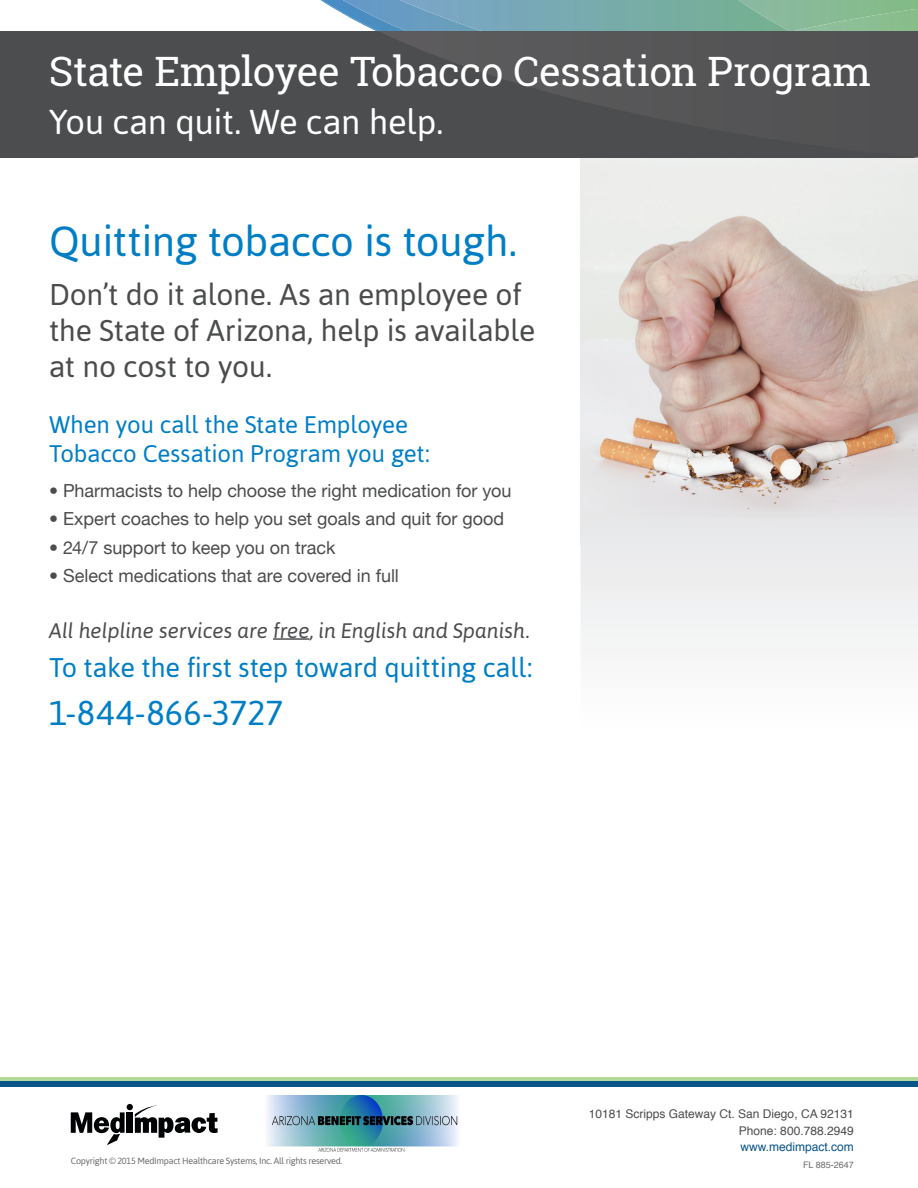
<style>
.page{position:relative;width:918px;height:1188px;background:#fff}
.page>*{position:absolute;margin:0;border:0;box-sizing:border-box;transform-origin:0 0}
.t1{font:42px "Asap";letter-spacing:-.015em;color:#007ec5}
.t2{font:40.5px "Roboto Slab";letter-spacing:-.015em;color:#fff}
.t3{font:34.5px "Asap";letter-spacing:-.005em;color:#fff}
.t4{font:34.5px "Asap";color:#007ec5}
.t5{font:30px/36px "Asap";letter-spacing:-.01em;color:#4b4c4d}
.t6{font:27px "Asap";letter-spacing:-.01em;color:#007ec5}
.t7{font:24px/28.5px "Asap";letter-spacing:-.005em;color:#007ec5}
.t8{font:italic 21px "Asap";letter-spacing:-.005em;color:#4b4c4d}
.t9{font:18px "Helvetica Neue";color:#4b4c4d}
.t10{font:12px/16.8px "Helvetica";color:#4d4c4f;text-align:right}
.t11{font:12px "Helvetica";color:#0a5386}
.t12{font:9px "Asap";letter-spacing:-.03em;color:#6c6d70}
.t13{font:9px "Helvetica";color:#6c6d70}
</style>
<div class="page">
<div style="left:0;top:31px;width:918px;height:126px;background:#4c4d4f"></div>
<img style="left:322px;top:0;width:21px;height:14px">
<img style="left:343px;top:0;width:57px;height:31px">
<img style="left:400px;top:0;width:338px;height:31px">
<img style="left:738px;top:0;width:180px;height:31px">
<img style="left:793px;top:9px;width:125px;height:22px">
<img style="left:378px;top:31px;width:276px;height:86px">
<div style="left:581px;top:546px;width:337px;height:98px;background:#f0f0f1"></div>
<img style="left:581px;top:158px;width:337px;height:388px">
<hr style="left:273px;top:638px;width:36px;height:2px;background:#4b4c4d">
<div style="left:0;top:1081px;width:918px;height:6px;background:#0b5488"></div>
<hr style="left:0;top:1077px;width:918px;height:4px;background:#b2d897">
<svg style="left:71px;top:1104px;width:147px;height:41px"></svg>
<img style="left:267px;top:1096px;width:191px;height:56px">
<h2 class="t2" style="left:49px;top:44px;width:824px">State Employee Tobacco Cessation Program</h2>
<h3 class="t3" style="left:49px;top:102px;width:396px">You can quit. We can help.</h3>
<h1 class="t1" style="left:49px;top:217px;width:470px">Quitting tobacco is tough.</h1>
<h3 class="t5" style="left:49px;top:276px;width:488px">Don’t do it alone. As an employee of the State of Arizona, help is available at no cost to you.</h3>
<h3 class="t7" style="left:49px;top:410px;width:382px">When you call the State Employee<br>Tobacco Cessation Program you get:</h3>
<p class="t9" style="left:49px;top:480px;width:464px">• Pharmacists to help choose the right medication for you</p>
<p class="t9" style="left:49px;top:508px;width:457px">• Expert coaches to help you set goals and quit for good</p>
<p class="t9" style="left:49px;top:537px;width:288px">• 24/7 support to keep you on track</p>
<p class="t9" style="left:49px;top:565px;width:351px">• Select medications that are covered in full</p>
<p class="t8" style="left:49px;top:618px;width:482px">All helpline services are free, in English and Spanish.</p>
<h3 class="t6" style="left:49px;top:652px;width:485px">To take the first step toward quitting call:</h3>
<h3 class="t4" style="left:49px;top:693px;width:236px">1-844-866-3727</h3>
<p class="t12" style="left:71px;top:1155px;width:273px">Copyright © 2015 MedImpact Healthcare Systems, Inc. All rights reserved.</p>
<p class="t10" style="left:589px;top:1106px;width:266px">10181 Scripps Gateway Ct. San Diego, CA 92131<br>Phone: 800.788.2949</p>
<p class="t11" style="left:740px;top:1138px;width:115px">www.medimpact.com</p>
<p class="t13" style="left:803px;top:1158px;width:52px">FL 885-2647</p>
</div>
